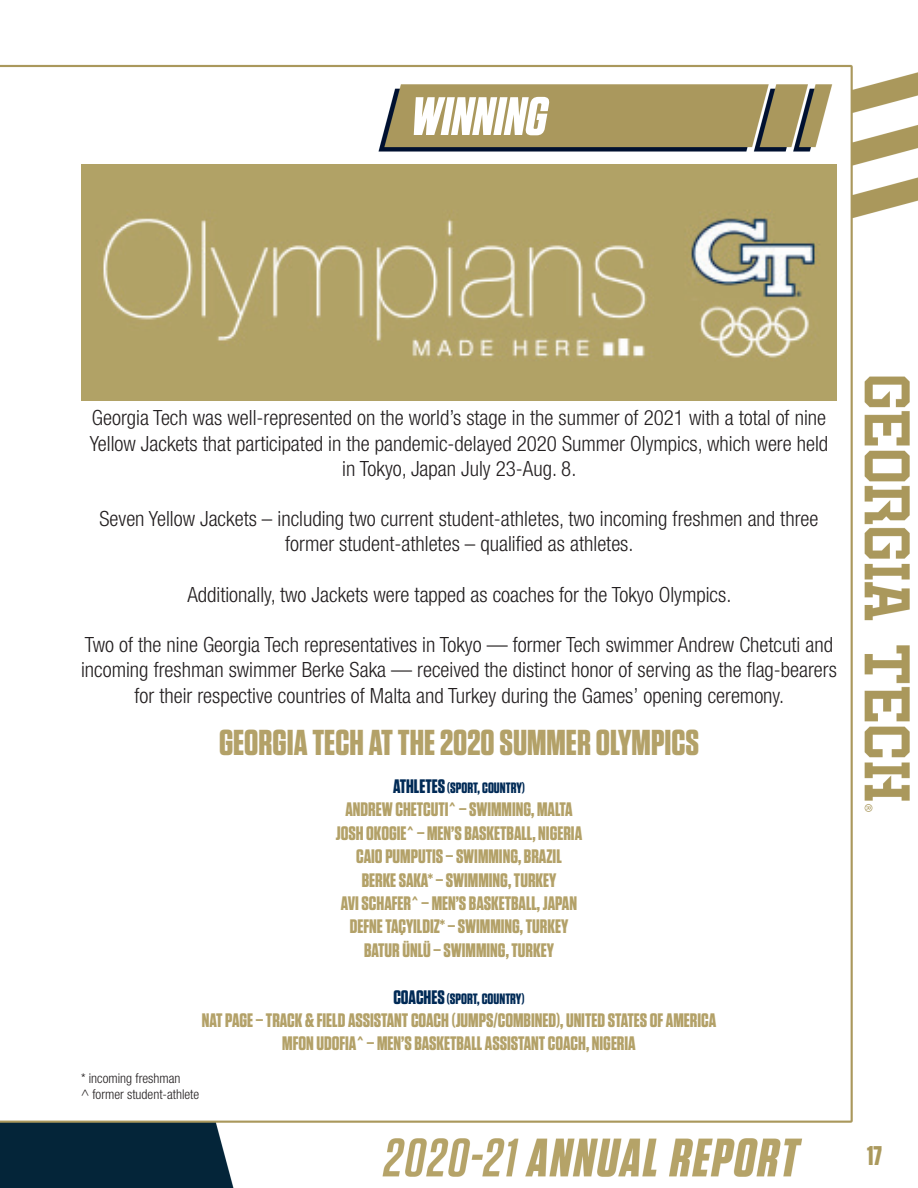
<style>
.page{position:relative;width:918px;height:1188px;background:#fff}
.page>*{position:absolute;margin:0;border:0;box-sizing:border-box;transform-origin:0 0}
.t1{font:italic 700 54px "Tungsten";color:#fff}
.t2{font:700 36px "Tungsten";color:#b3a168}
.t3{font:700 27px "Tungsten";color:#ab995d}
.t4{font:300 condensed 21px/25.2px "Helvetica Neue LT Std";color:#231f20;text-align:center}
.t5{font:700 19.5px/23.4px "Tungsten";color:#b3a168;text-align:center}
.t6{font:700 15px "Tungsten";color:#002a56}
.t7{font:300 condensed 13.5px/16.2px "Helvetica Neue LT Std";color:#231f20}
.s1{font-size:19.5px}
</style>
<div class="page">
<img style="left:0;top:64px;width:918px;height:1124px">
<img style="left:373px;top:83px;width:464px;height:71px">
<img style="left:81px;top:165px;width:756px;height:235px">
<h1 class="t1" style="left:409px;top:87px;width:148px">WINNING</h1>
<p class="t4" style="left:90px;top:405px;width:740px">Georgia Tech was well-represented on the world’s stage in the summer of 2021 with a total of nine<br>Yellow Jackets that participated in the pandemic-delayed 2020 Summer Olympics, which were held in Tokyo, Japan July 23-Aug. 8.</p>
<p class="t4" style="left:100px;top:506px;width:720px">Seven Yellow Jackets – including two current student-athletes, two incoming freshmen and three former student-athletes – qualified as athletes.</p>
<p class="t4" style="left:187px;top:582px;width:546px">Additionally, two Jackets were tapped as coaches for the Tokyo Olympics.</p>
<p class="t4" style="left:81px;top:632px;width:757px">Two of the nine Georgia Tech representatives in Tokyo — former Tech swimmer Andrew Chetcuti and incoming freshman swimmer Berke Saka — received the distinct honor of serving as the flag-bearers for their respective countries of Malta and Turkey during the Games’ opening ceremony.</p>
<h2 class="t2" style="left:219px;top:723px;width:481px">GEORGIA TECH AT THE 2020 SUMMER OLYMPICS</h2>
<p class="t6" style="left:393px;top:780px;width:133px"><span class="s1">ATHLETES</span> (SPORT, COUNTRY)</p>
<p class="t5" style="left:336px;top:798px;width:248px">ANDREW CHETCUTI^ – SWIMMING, MALTA JOSH OKOGIE^ – MEN’S BASKETBALL, NIGERIA CAIO PUMPUTIS – SWIMMING, BRAZIL<br>BERKE SAKA* – SWIMMING, TURKEY<br>AVI SCHAFER^ – MEN’S BASKETBALL, JAPAN DEFNE TAÇYILDIZ* – SWIMMING, TURKEY BATUR ÜNLÜ – SWIMMING, TURKEY</p>
<p class="t6" style="left:393px;top:990px;width:133px"><span class="s1">COACHES</span> (SPORT, COUNTRY)</p>
<p class="t5" style="left:202px;top:1009px;width:516px">NAT PAGE – TRACK &amp; FIELD ASSISTANT COACH (JUMPS/COMBINED), UNITED STATES OF AMERICA<br>MFON UDOFIA^ – MEN’S BASKETBALL ASSISTANT COACH, NIGERIA</p>
<p class="t7" style="left:81px;top:1070px;width:120px">* incoming freshman<br>^ former student-athlete</p>
<p class="t3" style="left:867px;top:1141px;width:16px">17</p>
</div>
